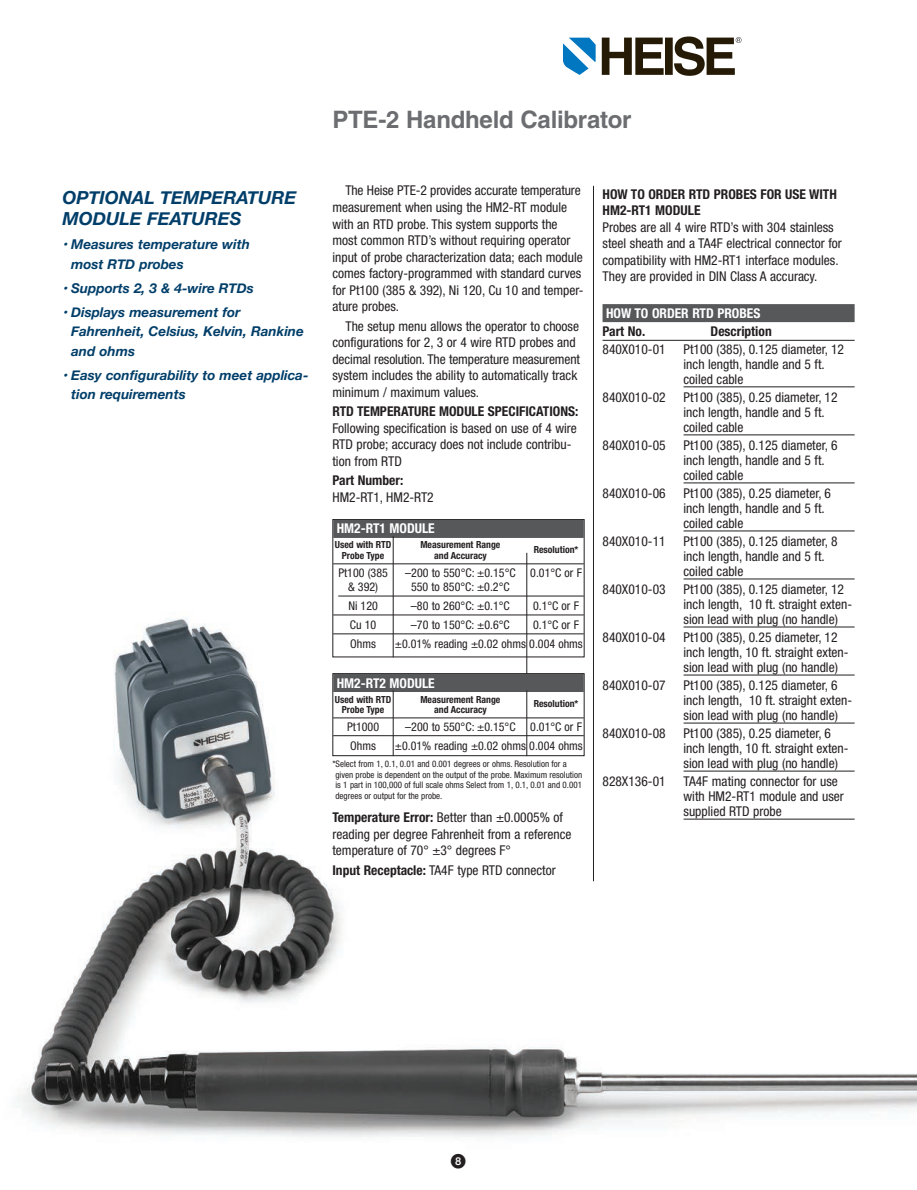
<style>
.page{position:relative;width:917px;height:1190px;background:#fff}
.page>*{position:absolute;margin:0;border:0;box-sizing:border-box;transform-origin:0 0}
.t1{font:700 24px "Helvetica";letter-spacing:-.01em;color:#6c6d70}
.t2{font:italic 700 18px/21px "Helvetica Neue";color:#003e69}
.t3{font:condensed 13.5px/15px "Helvetica Neue";color:#231f20}
.t4{font:italic 700 13.5px/19.5px "Helvetica Neue";color:#003e69}
.t5{font:700 condensed 13.5px "Helvetica Neue";color:#231f20}
.t6{font:700 condensed 13.5px/16.5px "Helvetica Neue";color:#231f20}
.t7{font:700 condensed 13.5px "Helvetica Neue";color:#fff}
.t8{font:condensed 12px "Helvetica Neue";color:#231f20}
.t9{font:700 condensed 9.75px "Helvetica Neue";color:#231f20}
.t10{font:condensed 9px/10.5px "Helvetica Neue";color:#231f20}
.s1{font-weight:700}
</style>
<div class="page">
<img style="left:18px;top:519px;width:899px;height:618px">
<svg style="left:602px;top:36px;width:139px;height:40px"></svg>
<svg style="left:563px;top:38px;width:32px;height:37px"></svg>
<div style="left:602px;top:304px;width:252px;height:18px;background:#57585a"></div>
<hr style="left:602px;top:340px;width:252px;height:1px;background:#231f20">
<hr style="left:683px;top:386px;width:171px;height:1px;background:#231f20">
<hr style="left:683px;top:434px;width:171px;height:1px;background:#231f20">
<hr style="left:683px;top:482px;width:171px;height:1px;background:#231f20">
<hr style="left:683px;top:530px;width:171px;height:1px;background:#231f20">
<hr style="left:683px;top:578px;width:171px;height:1px;background:#231f20">
<hr style="left:683px;top:626px;width:171px;height:1px;background:#231f20">
<hr style="left:683px;top:674px;width:171px;height:1px;background:#231f20">
<hr style="left:683px;top:722px;width:171px;height:1px;background:#231f20">
<hr style="left:683px;top:770px;width:171px;height:1px;background:#231f20">
<hr style="left:683px;top:818px;width:171px;height:1px;background:#231f20">
<hr style="left:593px;top:186px;width:1px;height:695px;background:#231f20">
<div style="left:332px;top:519px;width:252px;height:138px;border:1px solid #231f20"></div>
<div style="left:333px;top:520px;width:251px;height:18px;background:#57585a"></div>
<hr style="left:333px;top:563px;width:251px;height:1px;background:#231f20">
<hr style="left:338px;top:595px;width:246px;height:1px;background:#231f20">
<hr style="left:333px;top:614px;width:251px;height:1px;background:#231f20">
<hr style="left:333px;top:633px;width:251px;height:1px;background:#231f20">
<hr style="left:393px;top:536px;width:1px;height:121px;background:#231f20">
<hr style="left:526px;top:552px;width:1px;height:121px;background:#231f20">
<div style="left:332px;top:673px;width:252px;height:83px;border:1px solid #231f20"></div>
<div style="left:333px;top:674px;width:251px;height:18px;background:#57585a"></div>
<hr style="left:333px;top:717px;width:251px;height:1px;background:#231f20">
<hr style="left:333px;top:735px;width:251px;height:1px;background:#231f20">
<hr style="left:393px;top:690px;width:1px;height:66px;background:#231f20">
<hr style="left:526px;top:690px;width:1px;height:66px;background:#231f20">
<h2 class="t2" style="left:62px;top:187px;width:236px">OPTIONAL TEMPERATURE<br>MODULE FEATURES</h2>
<p class="t4" style="left:71px;top:234px;width:180px;text-indent:-9px">• Measures temperature with most RTD probes</p>
<p class="t4" style="left:62px;top:278px;width:193px">• Supports 2, 3 &amp; 4-wire RTDs</p>
<p class="t4" style="left:71px;top:302px;width:234px;text-indent:-9px">• Displays measurement for<br>Fahrenheit, Celsius, Kelvin, Rankine and ohms</p>
<p class="t4" style="left:71px;top:365px;width:239px;text-indent:-9px">• Easy configurability to meet applica&shy;tion requirements</p>
<h1 class="t1" style="left:332px;top:111px;width:300px">PTE-2 Handheld Calibrator</h1>
<p class="t3" style="left:332px;top:183px;width:253px;line-height:16.5px;text-indent:13px">The Heise PTE-2 provides accurate temperature measurement when using the HM2-RT module with an RTD probe. This system supports the most common RTD’s without requiring operator input of probe characterization data; each module comes factory-programmed with standard curves for Pt100 (385 &amp; 392), Ni 120, Cu 10 and temper&shy;ature probes.</p>
<p class="t3" style="left:332px;top:318px;width:249px;line-height:16.5px;text-indent:13px">The setup menu allows the operator to choose configurations for 2, 3 or 4 wire RTD probes and decimal resolution. The temperature measurement system includes the ability to automatically track minimum / maximum values.</p>
<p class="t5" style="left:332px;top:406px;width:247px">RTD TEMPERATURE MODULE SPECIFICATIONS:</p>
<p class="t3" style="left:332px;top:420px;width:246px;line-height:16.5px">Following specification is based on use of 4 wire<br>RTD probe; accuracy does not include contribu&shy;tion from RTD</p>
<p class="t6" style="left:332px;top:471px;width:72px">Part Number:</p>
<p class="t3" style="left:332px;top:490px;width:103px">HM2-RT1, HM2-RT2</p>
<p class="t7" style="left:337px;top:523px;width:100px">HM2-RT1 MODULE</p>
<p class="t9" style="left:335px;top:541px;width:58px">Used with RTD</p>
<p class="t9" style="left:420px;top:541px;width:81px">Measurement Range</p>
<p class="t9" style="left:342px;top:552px;width:44px">Probe Type</p>
<p class="t9" style="left:434px;top:552px;width:54px">and Accuracy</p>
<p class="t9" style="left:533px;top:546px;width:46px">Resolution*</p>
<p class="t8" style="left:338px;top:568px;width:51px">Pt100 (385</p>
<p class="t8" style="left:405px;top:568px;width:178px">–200 to 550°C: ±0.15°C 0.01°C or F</p>
<p class="t8" style="left:348px;top:582px;width:32px">&amp; 392)</p>
<p class="t8" style="left:411px;top:582px;width:100px">550 to 850°C: ±0.2°C</p>
<p class="t8" style="left:348px;top:601px;width:31px">Ni 120</p>
<p class="t8" style="left:411px;top:601px;width:100px">–80 to 260°C: ±0.1°C</p>
<p class="t8" style="left:533px;top:601px;width:47px">0.1°C or F</p>
<p class="t8" style="left:350px;top:620px;width:28px">Cu 10</p>
<p class="t8" style="left:411px;top:620px;width:100px">–70 to 150°C: ±0.6°C</p>
<p class="t8" style="left:533px;top:620px;width:47px">0.1°C or F</p>
<p class="t8" style="left:350px;top:639px;width:27px">Ohms</p>
<p class="t8" style="left:395px;top:639px;width:189px">±0.01% reading ±0.02 ohms 0.004 ohms</p>
<p class="t7" style="left:337px;top:677px;width:100px">HM2-RT2 MODULE</p>
<p class="t9" style="left:335px;top:695px;width:58px">Used with RTD</p>
<p class="t9" style="left:420px;top:695px;width:81px">Measurement Range</p>
<p class="t9" style="left:342px;top:706px;width:44px">Probe Type</p>
<p class="t9" style="left:434px;top:706px;width:54px">and Accuracy</p>
<p class="t9" style="left:533px;top:700px;width:46px">Resolution*</p>
<p class="t8" style="left:347px;top:722px;width:33px">Pt1000</p>
<p class="t8" style="left:405px;top:722px;width:178px">–200 to 550°C: ±0.15°C 0.01°C or F</p>
<p class="t8" style="left:350px;top:741px;width:27px">Ohms</p>
<p class="t8" style="left:395px;top:741px;width:189px">±0.01% reading ±0.02 ohms 0.004 ohms</p>
<p class="t10" style="left:335px;top:759px;width:248px;text-indent:-3px">*Select from 1, 0.1, 0.01 and 0.001 degrees or ohms. Resolution for a given probe is dependent on the output of the probe. Maximum resolution is 1 part in 100,000 of full scale ohms Select from 1, 0.1, 0.01 and 0.001 degrees or output for the probe.</p>
<p class="t3" style="left:332px;top:810px;width:240px;line-height:16.5px"><span class="s1">Temperature Error:</span> Better than ±0.0005% of reading per degree Fahrenheit from a reference temperature of 70° ±3° degrees F°</p>
<p class="t3" style="left:332px;top:863px;width:225px"><span class="s1">Input Receptacle:</span> TA4F type RTD connector</p>
<p class="t6" style="left:602px;top:185px;width:236px">HOW TO ORDER RTD PROBES FOR USE WITH<br>HM2-RT1 MODULE</p>
<p class="t3" style="left:602px;top:220px;width:241px;line-height:16.5px">Probes are all 4 wire RTD’s with 304 stainless steel sheath and a TA4F electrical connector for compatibility with HM2-RT1 interface modules.<br>They are provided in DIN Class A accuracy.</p>
<p class="t7" style="left:606px;top:308px;width:156px">HOW TO ORDER RTD PROBES</p>
<p class="t5" style="left:602px;top:326px;width:44px">Part No.</p>
<p class="t5" style="left:710px;top:326px;width:63px">Description</p>
<p class="t3" style="left:602px;top:342px;width:65px">840X010-01</p>
<p class="t3" style="left:683px;top:342px;width:162px">Pt100 (385), 0.125 diameter, 12 inch length, handle and 5 ft. coiled cable</p>
<p class="t3" style="left:602px;top:390px;width:65px">840X010-02</p>
<p class="t3" style="left:683px;top:390px;width:155px">Pt100 (385), 0.25 diameter, 12 inch length, handle and 5 ft. coiled cable</p>
<p class="t3" style="left:602px;top:438px;width:65px">840X010-05</p>
<p class="t3" style="left:683px;top:438px;width:155px">Pt100 (385), 0.125 diameter, 6 inch length, handle and 5 ft. coiled cable</p>
<p class="t3" style="left:602px;top:486px;width:65px">840X010-06</p>
<p class="t3" style="left:683px;top:486px;width:149px">Pt100 (385), 0.25 diameter, 6 inch length, handle and 5 ft. coiled cable</p>
<p class="t3" style="left:602px;top:534px;width:65px">840X010-11</p>
<p class="t3" style="left:683px;top:534px;width:155px">Pt100 (385), 0.125 diameter, 8 inch length, handle and 5 ft. coiled cable</p>
<p class="t3" style="left:602px;top:582px;width:65px">840X010-03</p>
<p class="t3" style="left:683px;top:582px;width:170px">Pt100 (385), 0.125 diameter, 12 inch length, 10 ft. straight exten&shy;sion lead with plug (no handle)</p>
<p class="t3" style="left:602px;top:630px;width:65px">840X010-04</p>
<p class="t3" style="left:683px;top:630px;width:166px">Pt100 (385), 0.25 diameter, 12 inch length, 10 ft. straight exten&shy;sion lead with plug (no handle)</p>
<p class="t3" style="left:602px;top:678px;width:65px">840X010-07</p>
<p class="t3" style="left:683px;top:678px;width:170px">Pt100 (385), 0.125 diameter, 6 inch length, 10 ft. straight exten&shy;sion lead with plug (no handle)</p>
<p class="t3" style="left:602px;top:726px;width:65px">840X010-08</p>
<p class="t3" style="left:683px;top:726px;width:166px">Pt100 (385), 0.25 diameter, 6 inch length, 10 ft. straight exten&shy;sion lead with plug (no handle)</p>
<p class="t3" style="left:602px;top:774px;width:65px">828X136-01</p>
<p class="t3" style="left:683px;top:774px;width:162px">TA4F mating connector for use with HM2-RT1 module and user supplied RTD probe</p>
</div>
